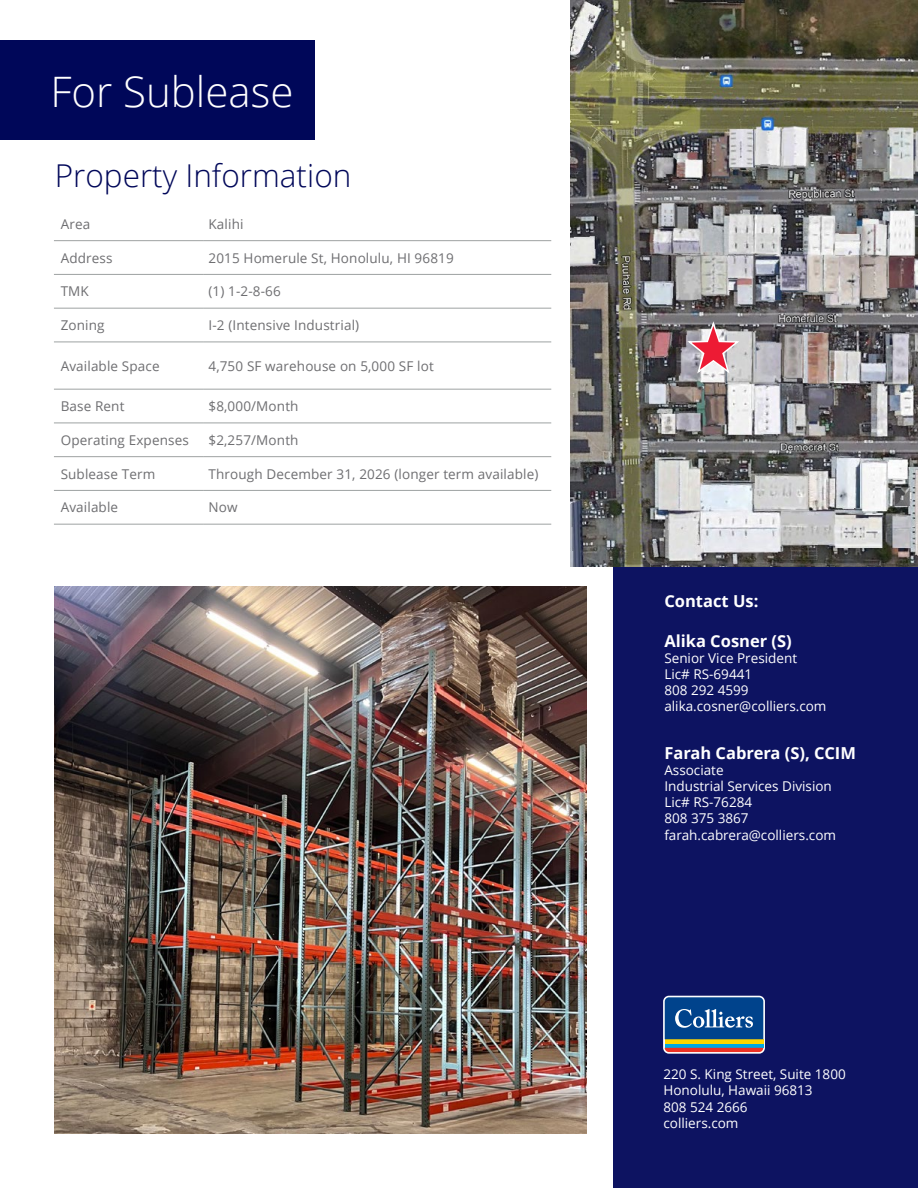
<style>
.page{position:relative;width:918px;height:1188px;background:#fff}
.page>*{position:absolute;margin:0;border:0;box-sizing:border-box;transform-origin:0 0}
.t1{font:300 42px "Open Sans";color:#fff}
.t2{font:300 31.5px "Open Sans";color:#000759}
.t3{font:700 16.5px "Open Sans";color:#fff}
.t4{font:13.5px "Open Sans";letter-spacing:.01em;color:#6e6e71}
.t5{font:13.5px/16.2px "Open Sans";color:#fff}
</style>
<div class="page">
<div style="left:0;top:40px;width:315px;height:100px;background:#000759"></div>
<div style="left:613px;top:567px;width:305px;height:621px;background:#0d1361"></div>
<svg style="left:54px;top:241px;width:497px;height:283px"></svg>
<hr style="left:54px;top:240px;width:149px;height:1px;background:#9ea2a2">
<hr style="left:203px;top:240px;width:348px;height:1px;background:#9ea2a2">
<hr style="left:54px;top:274px;width:149px;height:1px;background:#9ea2a2">
<hr style="left:54px;top:308px;width:149px;height:1px;background:#9ea2a2">
<hr style="left:54px;top:342px;width:149px;height:1px;background:#9ea2a2">
<hr style="left:54px;top:389px;width:149px;height:1px;background:#9ea2a2">
<hr style="left:54px;top:423px;width:149px;height:1px;background:#9ea2a2">
<hr style="left:54px;top:456px;width:149px;height:1px;background:#9ea2a2">
<hr style="left:203px;top:274px;width:348px;height:1px;background:#9ea2a2">
<hr style="left:203px;top:308px;width:348px;height:1px;background:#9ea2a2">
<hr style="left:203px;top:342px;width:348px;height:1px;background:#9ea2a2">
<hr style="left:203px;top:389px;width:348px;height:1px;background:#9ea2a2">
<hr style="left:203px;top:423px;width:348px;height:1px;background:#9ea2a2">
<hr style="left:203px;top:456px;width:348px;height:1px;background:#9ea2a2">
<hr style="left:54px;top:490px;width:149px;height:1px;background:#9ea2a2">
<hr style="left:54px;top:524px;width:149px;height:1px;background:#9ea2a2">
<hr style="left:203px;top:490px;width:348px;height:1px;background:#9ea2a2">
<hr style="left:203px;top:524px;width:348px;height:1px;background:#9ea2a2">
<img style="left:570px;top:0;width:348px;height:567px">
<img style="left:55px;top:586px;width:531px;height:548px">
<svg style="left:663px;top:996px;width:102px;height:58px"></svg>
<svg style="left:665px;top:1044px;width:98px;height:4px"></svg>
<div style="left:665px;top:1039px;width:98px;height:5px;background:#ffd600"></div>
<svg style="left:665px;top:1048px;width:98px;height:4px"></svg>
<svg style="left:665px;top:997px;width:98px;height:42px"></svg>
<svg style="left:685px;top:322px;width:56px;height:53px"></svg>
<h1 class="t1" style="left:50px;top:63px;width:245px">For Sublease</h1>
<h2 class="t2" style="left:55px;top:154px;width:298px">Property Information</h2>
<p class="t4" style="left:61px;top:215px;width:31px">Area</p>
<p class="t4" style="left:209px;top:215px;width:37px">Kalihi</p>
<p class="t4" style="left:61px;top:249px;width:53px">Address</p>
<p class="t4" style="left:209px;top:249px;width:247px">2015 Homerule St, Honolulu, HI 96819</p>
<p class="t4" style="left:61px;top:282px;width:30px">TMK</p>
<p class="t4" style="left:209px;top:282px;width:74px">(1) 1-2-8-66</p>
<p class="t4" style="left:61px;top:316px;width:45px">Zoning</p>
<p class="t4" style="left:209px;top:316px;width:152px">I-2 (Intensive Industrial)</p>
<p class="t4" style="left:61px;top:357px;width:101px">Available Space</p>
<p class="t4" style="left:209px;top:357px;width:227px">4,750 SF warehouse on 5,000 SF lot</p>
<p class="t4" style="left:61px;top:397px;width:65px">Base Rent</p>
<p class="t4" style="left:209px;top:397px;width:92px">$8,000/Month</p>
<p class="t4" style="left:61px;top:431px;width:130px">Operating Expenses</p>
<p class="t4" style="left:209px;top:431px;width:92px">$2,257/Month</p>
<p class="t4" style="left:61px;top:465px;width:96px">Sublease Term</p>
<p class="t4" style="left:209px;top:465px;width:332px">Through December 31, 2026 (longer term available)</p>
<p class="t4" style="left:61px;top:498px;width:59px">Available</p>
<p class="t4" style="left:209px;top:498px;width:31px">Now</p>
<p class="t3" style="left:664px;top:589px;width:96px">Contact Us:</p>
<p class="t3" style="left:664px;top:629px;width:129px">Alika Cosner (S)</p>
<p class="t5" style="left:664px;top:649px;width:164px">Senior Vice President<br>Lic# RS-69441<br>808 292 4599 alika.cosner@colliers.com</p>
<p class="t3" style="left:664px;top:741px;width:193px">Farah Cabrera (S), CCIM</p>
<p class="t5" style="left:664px;top:761px;width:173px">Associate<br>Industrial Services Division<br>Lic# RS-76284<br>808 375 3867 farah.cabrera@colliers.com</p>
<p class="t5" style="left:663px;top:1066px;width:184px">220 S. King Street, Suite 1800<br>Honolulu, Hawaii 96813<br>808 524 2666<br>colliers.com</p>
</div>
